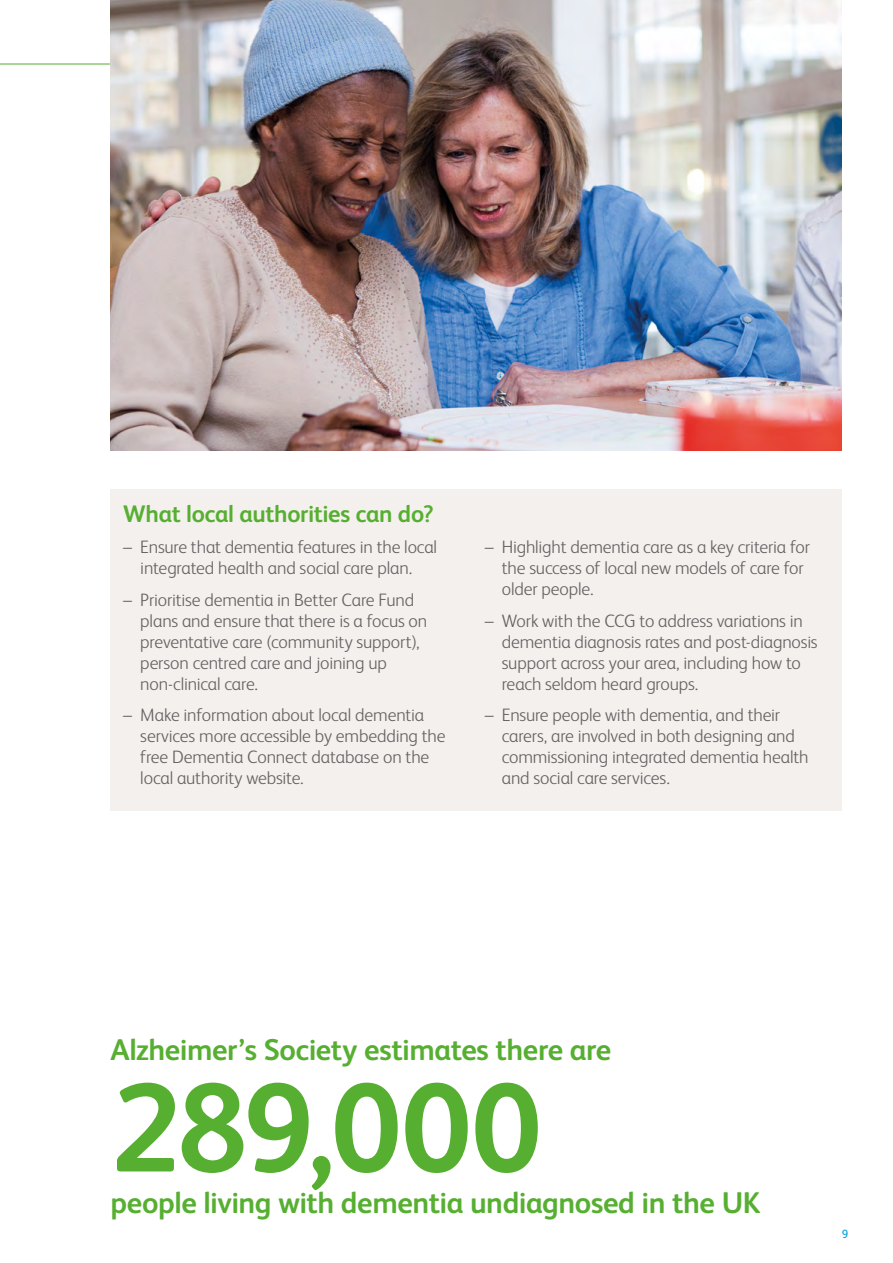
<style>
.page{position:relative;width:893px;height:1263px;background:#fff}
.page>*{position:absolute;margin:0;border:0;box-sizing:border-box;transform-origin:0 0}
.t1{font:700 126px "FS Albert";letter-spacing:-.02em;color:#56af31}
.t2{font:700 30px "FS Albert";letter-spacing:-.015em;color:#56af31}
.t3{font:700 24px "FS Albert";letter-spacing:-.015em;color:#56af31}
.t4{font:300 18px/21px "FS Albert";letter-spacing:-.01em;color:#646363}
.t5{font:12px "FS Albert";color:#009fe3}
</style>
<div class="page">
<hr style="left:0;top:64px;width:842px;height:1px;background:#56af31">
<div style="left:111px;top:489px;width:731px;height:321px;background:#f4f0ee"></div>
<img style="left:111px;top:0;width:731px;height:451px">
<h3 class="t3" style="left:123px;top:497px;width:312px">What local authorities can do?</h3>
<p class="t4" style="left:123px;top:535px;width:315px;text-align:center">– Ensure that dementia features in the local integrated health and social care plan.</p>
<p class="t4" style="left:140px;top:588px;width:288px;text-indent:-17px">– Prioritise dementia in Better Care Fund plans and ensure that there is a focus on preventative care (community support), person centred care and joining up non-clinical care.</p>
<p class="t4" style="left:140px;top:703px;width:307px;text-indent:-17px">– Make information about local dementia services more accessible by embedding the free Dementia Connect database on the local authority website.</p>
<p class="t4" style="left:502px;top:536px;width:310px;text-indent:-17px">– Highlight dementia care as a key criteria for the success of local new models of care for older people.</p>
<p class="t4" style="left:502px;top:609px;width:317px;text-indent:-17px">– Work with the CCG to address variations in dementia diagnosis rates and post-diagnosis support across your area, including how to reach seldom heard groups.</p>
<p class="t4" style="left:502px;top:704px;width:308px;text-indent:-17px">– Ensure people with dementia, and their carers, are involved in both designing and commissioning integrated dementia health and social care services.</p>
<h2 class="t2" style="left:111px;top:1029px;width:502px">Alzheimer’s Society estimates there are</h2>
<h1 class="t1" style="left:111px;top:1043px;width:433px">289,000</h1>
<h2 class="t2" style="left:111px;top:1182px;width:652px">people living with dementia undiagnosed in the UK</h2>
<p class="t5" style="left:842px;top:1227px;width:8px">9</p>
</div>
